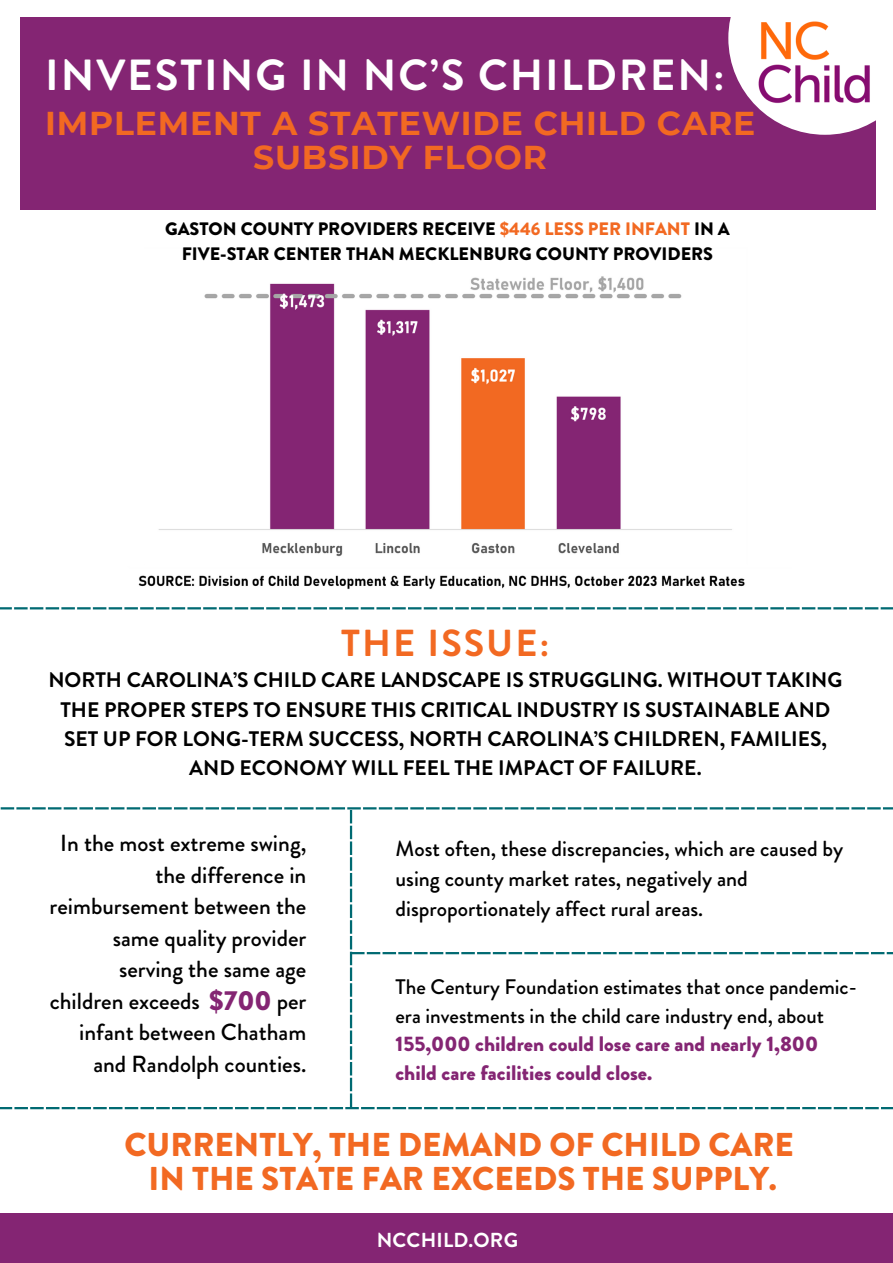
<style>
.page{position:relative;width:893px;height:1263px;background:#fff}
.page>*{position:absolute;margin:0;border:0;box-sizing:border-box;transform-origin:0 0}
.t1{font:700 43.5px "Brandon Grotesque";letter-spacing:.045em;color:#fff}
.t2{font:700 37.58px "Brandon Grotesque";letter-spacing:.055em;color:#f26922}
.t3{font:900 33px/34.3px "Brandon Grotesque";color:#f26922;text-align:center}
.t4{font:700 33px/33.8px "Montserrat";letter-spacing:.025em;color:#f26922;text-align:center}
.t5{font:900 27.53px "Brandon Grotesque";color:#842573}
.t6{font:500 23.25px/31.5px "Brandon Grotesque";color:#000;text-align:right}
.t7{font:500 21.75px/30.4px "Brandon Grotesque";color:#000}
.t8{font:700 21px/29.2px "Brandon Grotesque";color:#000;text-align:center}
.t9{font:500 21px/29.2px "Brandon Grotesque";color:#000}
.t10{font:900 21px/29.2px "Brandon Grotesque";color:#842573}
.t11{font:700 20.25px "Brandon Grotesque";letter-spacing:.01em;color:#fff}
.t12{font:900 18px/24.8px "Brandon Grotesque";color:#000;text-align:center}
.s1{color:#f26922}
</style>
<div class="page">
<div style="left:20px;top:18px;width:855px;height:192px;background:#842573"></div>
<svg style="left:0;top:607px;width:893px;height:2px;background:#3a8b92"></svg>
<img style="left:138px;top:276px;width:607px;height:314px">
<div style="left:0;top:1213px;width:893px;height:50px;background:#842573"></div>
<svg style="left:728px;top:17px;width:148px;height:118px;fill:#fff"></svg>
<img style="left:753px;top:18px;width:123px;height:91px">
<svg style="left:0;top:807px;width:893px;height:302px"></svg>
<h5 class="t1" style="left:45px;top:45px;width:681px">INVESTING IN NC’S CHILDREN:</h5>
<h6 class="t4" style="left:45px;top:106px;width:711px">IMPLEMENT A STATEWIDE CHILD CARE<br>SUBSIDY FLOOR</h6>
<h4 class="t12" style="left:165px;top:216px;width:566px">GASTON COUNTY PROVIDERS RECEIVE <span class="s1">$446 LESS PER INFANT</span> IN A<br>FIVE-STAR CENTER THAN MECKLENBURG COUNTY PROVIDERS</h4>
<h3 class="t2" style="left:341px;top:616px;width:210px">THE ISSUE:</h3>
<p class="t8" style="left:48px;top:666px;width:795px">NORTH CAROLINA’S CHILD CARE LANDSCAPE IS STRUGGLING. WITHOUT TAKING THE PROPER STEPS TO ENSURE THIS CRITICAL INDUSTRY IS SUSTAINABLE AND SET UP FOR LONG-TERM SUCCESS, NORTH CAROLINA’S CHILDREN, FAMILIES, AND ECONOMY WILL FEEL THE IMPACT OF FAILURE.</p>
<p class="t6" style="left:60px;top:828px;width:248px">In the most extreme swing,</p>
<p class="t6" style="left:155px;top:859px;width:152px">the difference in</p>
<p class="t6" style="left:50px;top:891px;width:258px">reimbursement between the</p>
<p class="t6" style="left:113px;top:922px;width:195px">same quality provider</p>
<p class="t6" style="left:119px;top:954px;width:189px">serving the same age</p>
<p class="t6" style="left:50px;top:985px;width:152px">children exceeds</p>
<p class="t5" style="left:209px;top:981px;width:64px">$700</p>
<p class="t6" style="left:79px;top:985px;width:229px">per<br>infant between Chatham and Randolph counties.</p>
<h6 class="t7" style="left:395px;top:833px;width:449px">Most often, these discrepancies, which are caused by using county market rates, negatively and disproportionately affect rural areas.</h6>
<h6 class="t9" style="left:395px;top:972px;width:463px">The Century Foundation estimates that once pandemic&shy;era investments in the child care industry end, about</h6>
<h3 class="t10" style="left:395px;top:1029px;width:424px">155,000 children could lose care and nearly 1,800 child care facilities could close.</h3>
<h6 class="t3" style="left:124px;top:1127px;width:671px">CURRENTLY, THE DEMAND OF CHILD CARE<br>IN THE STATE FAR EXCEEDS THE SUPPLY.</h6>
<h2 class="t11" style="left:377px;top:1225px;width:143px">NCCHILD.ORG</h2>
</div>
